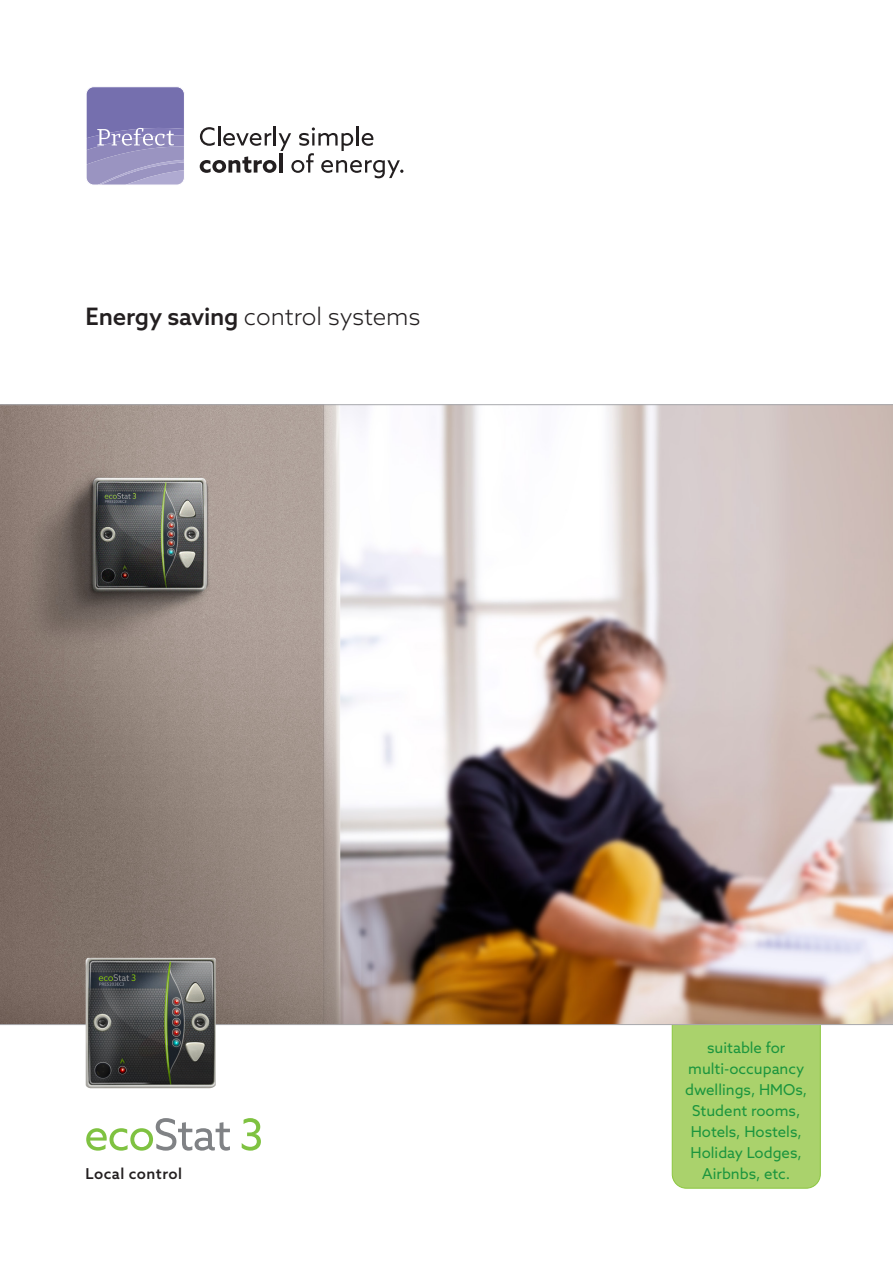
<style>
.page{position:relative;width:893px;height:1263px;background:#fff}
.page>*{position:absolute;margin:0;border:0;box-sizing:border-box;transform-origin:0 0}
.t1{font:300 24px "Azo Sans";color:#231f20}
.t2{font:15px/21px "Azo Sans";color:#1b953e;text-align:center}
.t3{font:500 15px "Azo Sans";letter-spacing:.03em;color:#231f20}
.s1{font-weight:500}
</style>
<div class="page">
<div style="left:672px;top:1002px;width:148px;height:186px;background:#aad26c;border-radius:14px"></div>
<div style="left:672px;top:1001px;width:149px;height:187px;border:1px solid #8bc63e;border-radius:14px"></div>
<img style="left:0;top:404px;width:893px;height:621px">
<svg style="left:88px;top:88px;width:95px;height:96px;background:#8c86bb"></svg>
<div style="left:86px;top:86px;width:99px;height:100px;border:1px solid #fff;border-radius:8px"></div>
<hr style="left:218px;top:126px;width:2px;height:20px;background:#231f20">
<hr style="left:274px;top:126px;width:2px;height:20px;background:#231f20">
<hr style="left:356px;top:126px;width:3px;height:20px;background:#231f20">
<svg style="left:200px;top:127px;width:203px;height:51px"></svg>
<img style="left:86px;top:958px;width:130px;height:130px">
<svg style="left:86px;top:1118px;width:144px;height:33px"></svg>
<svg style="left:242px;top:1118px;width:19px;height:33px"></svg>
<p class="t1" style="left:86px;top:301px;width:336px"><span class="s1">Energy saving</span> control systems</p>
<p class="t3" style="left:86px;top:1164px;width:98px">Local control</p>
<p class="t2" style="left:707px;top:1037px;width:80px">suitable for</p>
<p class="t2" style="left:688px;top:1058px;width:118px">multi-occupancy</p>
<p class="t2" style="left:685px;top:1079px;width:124px">dwellings, HMOs,<br>Student rooms,<br>Hotels, Hostels,<br>Holiday Lodges,<br>Airbnbs, etc.</p>
</div>
